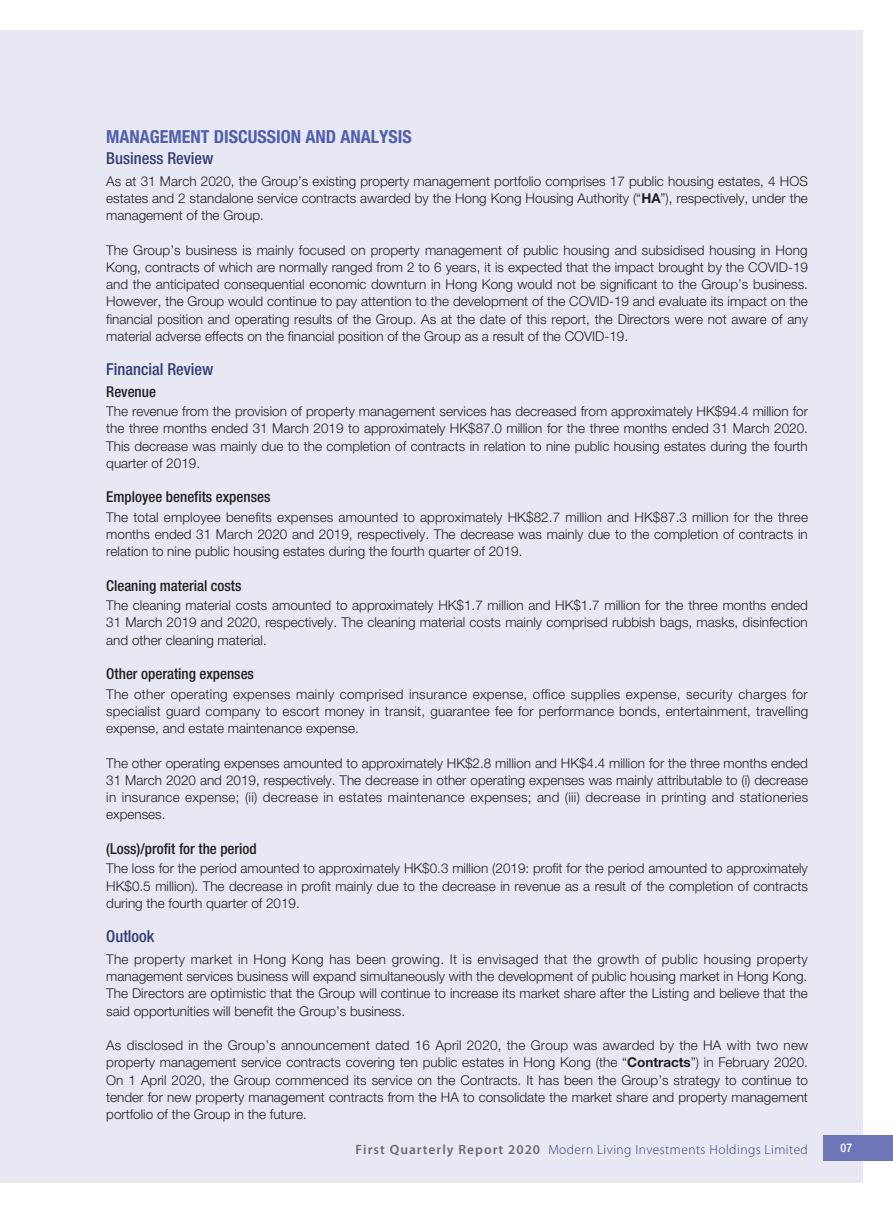
<style>
.page{position:relative;width:893px;height:1212px;background:#fff}
.page>*{position:absolute;margin:0;border:0;box-sizing:border-box;transform-origin:0 0}
._01_H1{font:700 condensed 18px "Helvetica Neue LT Std";color:#5060ac}
._02_H2{font:500 condensed 16.5px "Helvetica Neue LT Std";color:#343d75}
._03_H3{font:500 condensed 15px "Helvetica Neue LT Std";color:#231f20}
._00_txt{font:300 13.5px/17.2px "Helvetica Neue LT Std";color:#231f20;text-align:justify}
.t1{font:300 13.5px "Myriad Pro";letter-spacing:.03em;color:#343d75}
.t2{font:500 condensed 12px "Helvetica Neue LT Std";color:#fff}
.s1{font-weight:700}
.s2{font-weight:600;color:#6c6d70}
</style>
<div class="page">
<div style="left:0;top:30px;width:863px;height:1152px;background:#e7e8f4"></div>
<div style="left:823px;top:1135px;width:70px;height:26px;background:#6f76b8"></div>
<p class="_01_H1" style="left:106px;top:125px;width:307px">MANAGEMENT DISCUSSION AND ANALYSIS</p>
<p class="_02_H2" style="left:106px;top:148px;width:109px">Business Review</p>
<p class="_00_txt" style="left:106px;top:172px;width:703px">As at 31 March 2020, the Group’s existing property management portfolio comprises 17 public housing estates, 4 HOS estates and 2 standalone service contracts awarded by the Hong Kong Housing Authority (“<span class="s1">HA</span>”), respectively, under the management of the Group.</p>
<p class="_00_txt" style="left:106px;top:241px;width:703px">The Group’s business is mainly focused on property management of public housing and subsidised housing in Hong Kong, contracts of which are normally ranged from 2 to 6 years, it is expected that the impact brought by the COVID-19 and the anticipated consequential economic downturn in Hong Kong would not be significant to the Group’s business.<br>However, the Group would continue to pay attention to the development of the COVID-19 and evaluate its impact on the financial position and operating results of the Group. As at the date of this report, the Directors were not aware of any material adverse effects on the financial position of the Group as a result of the COVID-19.</p>
<p class="_02_H2" style="left:106px;top:360px;width:109px">Financial Review</p>
<p class="_03_H3" style="left:106px;top:382px;width:51px">Revenue</p>
<p class="_00_txt" style="left:106px;top:402px;width:703px">The revenue from the provision of property management services has decreased from approximately HK$94.4 million for the three months ended 31 March 2019 to approximately HK$87.0 million for the three months ended 31 March 2020.<br>This decrease was mainly due to the completion of contracts in relation to nine public housing estates during the fourth quarter of 2019.</p>
<p class="_03_H3" style="left:106px;top:488px;width:166px">Employee benefits expenses</p>
<p class="_00_txt" style="left:106px;top:508px;width:703px">The total employee benefits expenses amounted to approximately HK$82.7 million and HK$87.3 million for the three months ended 31 March 2020 and 2019, respectively. The decrease was mainly due to the completion of contracts in relation to nine public housing estates during the fourth quarter of 2019.</p>
<p class="_03_H3" style="left:106px;top:576px;width:137px">Cleaning material costs</p>
<p class="_00_txt" style="left:106px;top:596px;width:703px">The cleaning material costs amounted to approximately HK$1.7 million and HK$1.7 million for the three months ended 31 March 2019 and 2020, respectively. The cleaning material costs mainly comprised rubbish bags, masks, disinfection and other cleaning material.</p>
<p class="_03_H3" style="left:106px;top:665px;width:149px">Other operating expenses</p>
<p class="_00_txt" style="left:106px;top:685px;width:703px">The other operating expenses mainly comprised insurance expense, office supplies expense, security charges for specialist guard company to escort money in transit, guarantee fee for performance bonds, entertainment, travelling expense, and estate maintenance expense.</p>
<p class="_00_txt" style="left:106px;top:754px;width:704px">The other operating expenses amounted to approximately HK$2.8 million and HK$4.4 million for the three months ended 31 March 2020 and 2019, respectively. The decrease in other operating expenses was mainly attributable to (i) decrease in insurance expense; (ii) decrease in estates maintenance expenses; and (iii) decrease in printing and stationeries expenses.</p>
<p class="_03_H3" style="left:106px;top:839px;width:152px">(Loss)/profit for the period</p>
<p class="_00_txt" style="left:106px;top:859px;width:703px">The loss for the period amounted to approximately HK$0.3 million (2019: profit for the period amounted to approximately HK$0.5 million). The decrease in profit mainly due to the decrease in revenue as a result of the completion of contracts during the fourth quarter of 2019.</p>
<p class="_02_H2" style="left:106px;top:926px;width:50px">Outlook</p>
<p class="_00_txt" style="left:106px;top:950px;width:703px">The property market in Hong Kong has been growing. It is envisaged that the growth of public housing property management services business will expand simultaneously with the development of public housing market in Hong Kong.<br>The Directors are optimistic that the Group will continue to increase its market share after the Listing and believe that the said opportunities will benefit the Group’s business.</p>
<p class="_00_txt" style="left:106px;top:1036px;width:703px">As disclosed in the Group’s announcement dated 16 April 2020, the Group was awarded by the HA with two new property management service contracts covering ten public estates in Hong Kong (the “<span class="s1">Contracts</span>”) in February 2020.<br>On 1 April 2020, the Group commenced its service on the Contracts. It has been the Group’s strategy to continue to tender for new property management contracts from the HA to consolidate the market share and property management portfolio of the Group in the future.</p>
<p class="t1" style="left:355px;top:1141px;width:454px"><span class="s2">First Quarterly Report 2020</span> Modern Living Investments Holdings Limited</p>
<p class="t2" style="left:840px;top:1141px;width:13px">07</p>
</div>
